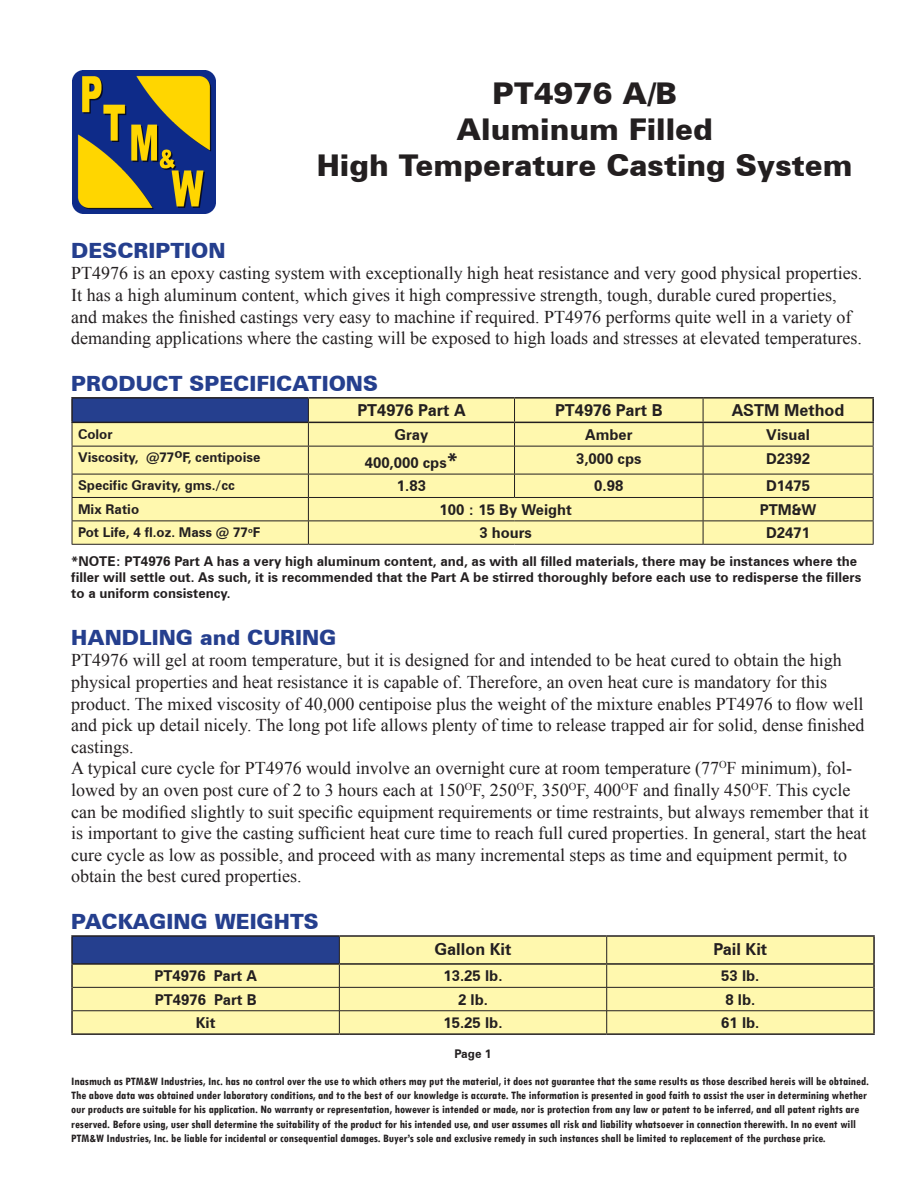
<style>
.page{position:relative;width:918px;height:1188px;background:#fff}
.page>*{position:absolute;margin:0;border:0;box-sizing:border-box;transform-origin:0 0}
.Box_Title{font:900 30px/36px "Zurich BT";color:#231f20;text-align:center}
.Paragraph_Title{font:900 21px "Zurich BT";color:#253f8e}
.Body_Text{font:18px/21.6px "Times New Roman";color:#231f20}
.Table_Title{font:700 16.5px "Zurich BT";color:#231f20}
.Table_Text{font:700 15px "Zurich BT";color:#231f20}
.Table_Text_Left{font:700 13.5px/16.2px "Zurich BT";color:#231f20}
.Disclaimer_Text{font:700 condensed 12px/14.4px "Tw Cen";color:#231f20}
.Page_Number{font:700 12px "Zurich BT";color:#231f20}
.s1{font-size:21px}
</style>
<div class="page">
<img style="left:72px;top:70px;width:143px;height:144px">
<svg style="left:73px;top:399px;width:800px;height:145px;background:#f0ebaa"></svg>
<hr style="left:71px;top:397px;width:237px;height:2px;background:#231f20">
<hr style="left:71px;top:399px;width:2px;height:23px;background:#231f20">
<hr style="left:308px;top:397px;width:207px;height:2px;background:#231f20">
<hr style="left:515px;top:397px;width:188px;height:2px;background:#231f20">
<hr style="left:703px;top:397px;width:171px;height:2px;background:#231f20">
<hr style="left:872px;top:399px;width:2px;height:23px;background:#231f20">
<hr style="left:71px;top:422px;width:237px;height:1px;background:#231f20">
<hr style="left:308px;top:422px;width:207px;height:1px;background:#231f20">
<hr style="left:515px;top:422px;width:188px;height:1px;background:#231f20">
<hr style="left:703px;top:422px;width:171px;height:1px;background:#231f20">
<hr style="left:72px;top:446px;width:236px;height:1px;background:#231f20">
<hr style="left:308px;top:446px;width:207px;height:1px;background:#231f20">
<hr style="left:515px;top:446px;width:188px;height:1px;background:#231f20">
<hr style="left:703px;top:446px;width:171px;height:1px;background:#231f20">
<hr style="left:72px;top:474px;width:236px;height:1px;background:#231f20">
<hr style="left:308px;top:474px;width:207px;height:1px;background:#231f20">
<hr style="left:515px;top:474px;width:188px;height:1px;background:#231f20">
<svg style="left:514px;top:399px;width:1px;height:98px"></svg>
<hr style="left:703px;top:474px;width:171px;height:1px;background:#231f20">
<hr style="left:72px;top:497px;width:236px;height:1px;background:#231f20">
<hr style="left:703px;top:497px;width:171px;height:1px;background:#231f20">
<hr style="left:72px;top:521px;width:236px;height:1px;background:#231f20">
<hr style="left:703px;top:521px;width:171px;height:1px;background:#231f20">
<svg style="left:72px;top:423px;width:1px;height:121px"></svg>
<svg style="left:873px;top:423px;width:1px;height:121px"></svg>
<hr style="left:72px;top:544px;width:236px;height:1px;background:#231f20">
<hr style="left:703px;top:544px;width:171px;height:1px;background:#231f20">
<hr style="left:308px;top:497px;width:207px;height:1px;background:#231f20">
<hr style="left:515px;top:497px;width:188px;height:1px;background:#231f20">
<hr style="left:308px;top:521px;width:207px;height:1px;background:#231f20">
<svg style="left:308px;top:399px;width:1px;height:145px"></svg>
<hr style="left:515px;top:521px;width:188px;height:1px;background:#231f20">
<svg style="left:703px;top:399px;width:1px;height:145px"></svg>
<hr style="left:308px;top:544px;width:207px;height:1px;background:#231f20">
<hr style="left:515px;top:544px;width:188px;height:1px;background:#231f20">
<svg style="left:73px;top:937px;width:800px;height:96px;background:#e9e5aa"></svg>
<hr style="left:71px;top:935px;width:268px;height:2px;background:#231f20">
<hr style="left:71px;top:937px;width:2px;height:26px;background:#231f20">
<hr style="left:339px;top:935px;width:268px;height:2px;background:#231f20">
<hr style="left:607px;top:935px;width:268px;height:2px;background:#231f20">
<hr style="left:873px;top:937px;width:2px;height:26px;background:#231f20">
<hr style="left:71px;top:963px;width:268px;height:2px;background:#231f20">
<hr style="left:71px;top:965px;width:2px;height:22px;background:#231f20">
<hr style="left:339px;top:963px;width:268px;height:2px;background:#231f20">
<hr style="left:607px;top:963px;width:268px;height:2px;background:#231f20">
<hr style="left:873px;top:965px;width:2px;height:22px;background:#231f20">
<hr style="left:71px;top:987px;width:2px;height:24px;background:#231f20">
<hr style="left:873px;top:987px;width:2px;height:24px;background:#231f20">
<hr style="left:71px;top:1011px;width:2px;height:22px;background:#231f20">
<hr style="left:873px;top:1011px;width:2px;height:22px;background:#231f20">
<hr style="left:71px;top:1033px;width:268px;height:2px;background:#231f20">
<hr style="left:339px;top:1033px;width:268px;height:2px;background:#231f20">
<hr style="left:607px;top:1033px;width:268px;height:2px;background:#231f20">
<hr style="left:73px;top:987px;width:266px;height:1px;background:#231f20">
<hr style="left:339px;top:987px;width:268px;height:1px;background:#231f20">
<hr style="left:607px;top:987px;width:266px;height:1px;background:#231f20">
<hr style="left:73px;top:1010px;width:266px;height:1px;background:#231f20">
<hr style="left:339px;top:1010px;width:268px;height:1px;background:#231f20">
<svg style="left:339px;top:937px;width:1px;height:96px"></svg>
<hr style="left:607px;top:1010px;width:266px;height:1px;background:#231f20">
<svg style="left:606px;top:937px;width:1px;height:96px"></svg>
<p class="Box_Title" style="left:457px;top:75px;width:258px">PT4976 A/B<br>Aluminum Filled</p>
<p class="Box_Title" style="left:317px;top:147px;width:537px">High Temperature Casting System</p>
<p class="Paragraph_Title" style="left:71px;top:238px;width:156px">DESCRIPTION</p>
<p class="Body_Text" style="left:71px;top:262px;width:792px">PT4976 is an epoxy casting system with exceptionally high heat resistance and very good physical properties.<br>It has a high aluminum content, which gives it high compressive strength, tough, durable cured properties, and makes the finished castings very easy to machine if required. PT4976 performs quite well in a variety of demanding applications where the casting will be exposed to high loads and stresses at elevated temperatures.</p>
<p class="Paragraph_Title" style="left:71px;top:371px;width:308px">PRODUCT SPECIFICATIONS</p>
<p class="Table_Title" style="left:357px;top:400px;width:110px">PT4976 Part A</p>
<p class="Table_Title" style="left:555px;top:400px;width:109px">PT4976 Part B</p>
<p class="Table_Title" style="left:732px;top:400px;width:114px">ASTM Method</p>
<p class="Table_Text_Left" style="left:78px;top:426px;width:36px">Color</p>
<p class="Table_Text" style="left:395px;top:426px;width:35px">Gray</p>
<p class="Table_Text" style="left:585px;top:426px;width:49px">Amber</p>
<p class="Table_Text" style="left:766px;top:426px;width:45px">Visual</p>
<p class="Table_Text_Left" style="left:78px;top:449px;width:184px">Viscosity, @77oF, centipoise</p>
<p class="Table_Text" style="left:365px;top:454px;width:95px">400,000 cps<span class="s1">*</span></p>
<p class="Table_Text" style="left:576px;top:449px;width:67px">3,000 cps</p>
<p class="Table_Text" style="left:766px;top:449px;width:45px">D2392</p>
<p class="Table_Text_Left" style="left:78px;top:477px;width:158px">Specific Gravity, gms./cc</p>
<p class="Table_Text" style="left:397px;top:477px;width:31px">1.83</p>
<p class="Table_Text" style="left:594px;top:477px;width:31px">0.98</p>
<p class="Table_Text" style="left:766px;top:477px;width:45px">D1475</p>
<p class="Table_Text_Left" style="left:78px;top:501px;width:63px">Mix Ratio</p>
<p class="Table_Text" style="left:440px;top:500px;width:134px">100 : 15 By Weight</p>
<p class="Table_Text" style="left:760px;top:500px;width:58px">PTM&amp;W</p>
<p class="Table_Text_Left" style="left:78px;top:524px;width:184px">Pot Life, 4 fl.oz. Mass @ 77<sup>o</sup>F</p>
<p class="Table_Text" style="left:479px;top:524px;width:54px">3 hours</p>
<p class="Table_Text" style="left:766px;top:524px;width:45px">D2471</p>
<p class="Table_Text_Left" style="left:71px;top:553px;width:792px">*NOTE: PT4976 Part A has a very high aluminum content, and, as with all filled materials, there may be instances where the filler will settle out. As such, it is recommended that the Part A be stirred thoroughly before each use to redisperse the fillers to a uniform consistency.</p>
<p class="Paragraph_Title" style="left:71px;top:625px;width:267px">HANDLING and CURING</p>
<p class="Body_Text" style="left:71px;top:649px;width:795px">PT4976 will gel at room temperature, but it is designed for and intended to be heat cured to obtain the high physical properties and heat resistance it is capable of. Therefore, an oven heat cure is mandatory for this product. The mixed viscosity of 40,000 centipoise plus the weight of the mixture enables PT4976 to flow well and pick up detail nicely. The long pot life allows plenty of time to release trapped air for solid, dense finished castings.</p>
<p class="Body_Text" style="left:71px;top:757px;width:799px">A typical cure cycle for PT4976 would involve an overnight cure at room temperature (77<sup>O</sup>F minimum), fol&shy;lowed by an oven post cure of 2 to 3 hours each at 150<sup>O</sup>F, 250<sup>O</sup>F, 350<sup>O</sup>F, 400<sup>O</sup>F and finally 450<sup>O</sup>F. This cycle can be modified slightly to suit specific equipment requirements or time restraints, but always remember that it is important to give the casting sufficient heat cure time to reach full cured properties. In general, start the heat cure cycle as low as possible, and proceed with as many incremental steps as time and equipment permit, to obtain the best cured properties.</p>
<p class="Paragraph_Title" style="left:71px;top:909px;width:249px">PACKAGING WEIGHTS</p>
<p class="Table_Title" style="left:435px;top:939px;width:79px">Gallon Kit</p>
<p class="Table_Title" style="left:713px;top:939px;width:55px">Pail Kit</p>
<p class="Table_Text" style="left:154px;top:967px;width:104px">PT4976 Part A</p>
<p class="Table_Text" style="left:444px;top:967px;width:60px">13.25 lb.</p>
<p class="Table_Text" style="left:721px;top:967px;width:40px">53 lb.</p>
<p class="Table_Text" style="left:155px;top:990px;width:103px">PT4976 Part B</p>
<p class="Table_Text" style="left:458px;top:990px;width:31px">2 lb.</p>
<p class="Table_Text" style="left:725px;top:990px;width:31px">8 lb.</p>
<p class="Table_Text" style="left:196px;top:1014px;width:21px">Kit</p>
<p class="Table_Text" style="left:444px;top:1014px;width:60px">15.25 lb.</p>
<p class="Table_Text" style="left:721px;top:1014px;width:40px">61 lb.</p>
<p class="Page_Number" style="left:454px;top:1046px;width:39px">Page 1</p>
<p class="Disclaimer_Text" style="left:71px;top:1073px;width:799px">Inasmuch as PTM&amp;W Industries, Inc. has no control over the use to which others may put the material, it does not guarantee that the same results as those described hereis will be obtained.<br>The above data was obtained under laboratory conditions, and to the best of our knowledge is accurate. The information is presented in good faith to assist the user in determining whether our products are suitable for his application. No warranty or representation, however is intended or made, nor is protection from any law or patent to be inferred, and all patent rights are reserved. Before using, user shall determine the suitability of the product for his intended use, and user assumes all risk and liability whatsoever in connection therewith. In no event will PTM&amp;W Industries, Inc. be liable for incidental or consequential damages. Buyer’s sole and exclusive remedy in such instances shall be limited to replacement of the purchase price.</p>
</div>
